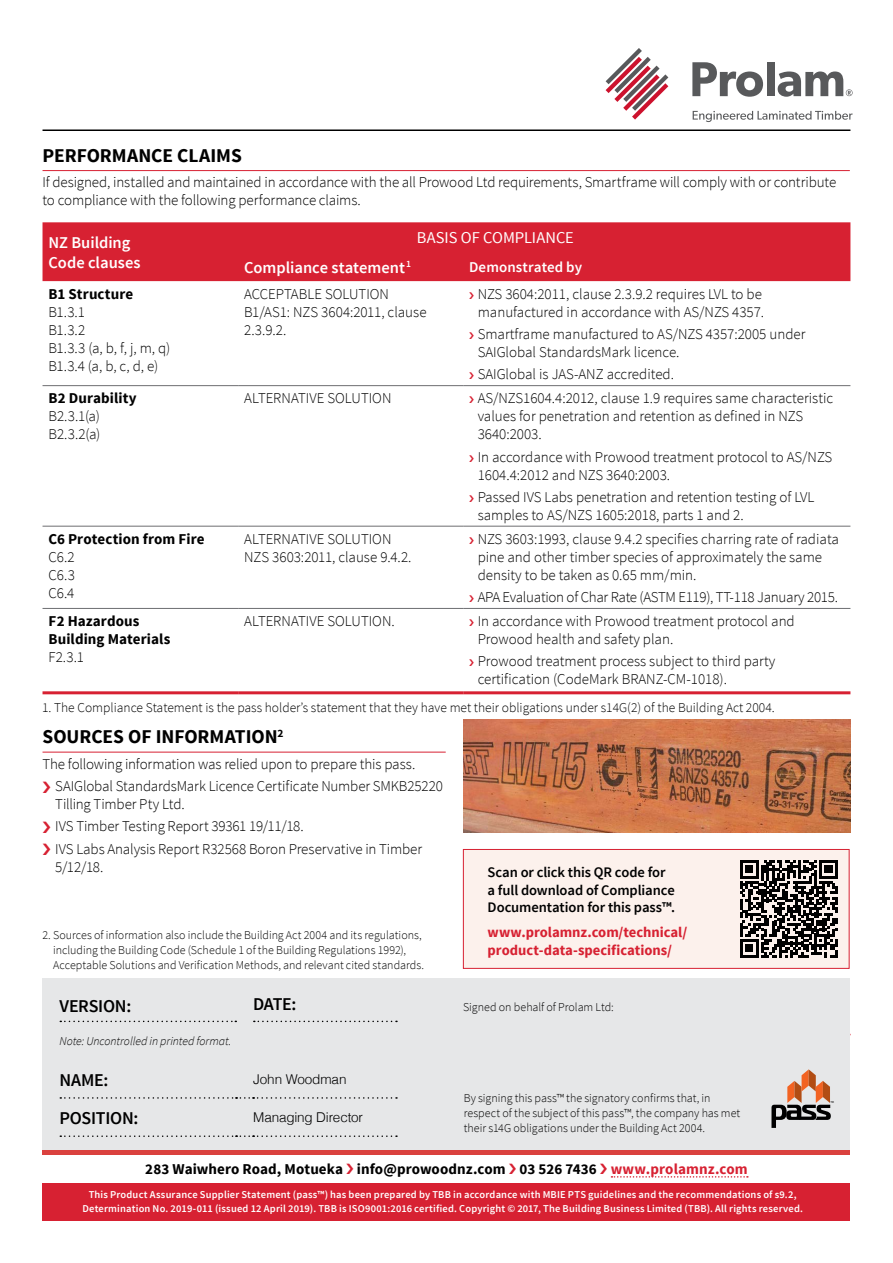
<style>
.page{position:relative;width:893px;height:1263px;background:#fff}
.page>*{position:absolute;margin:0;border:0;box-sizing:border-box;transform-origin:0 0}
.Product_head_13_15{font:700 19.5px "Source Sans Pro";color:#000}
.Building___Location{font:600 18px "Source Sans Pro";letter-spacing:-.015em;color:#000}
.Table_Head_white_11{font:600 16.5px/19.5px "Source Sans Pro";color:#fff}
.Table_Head_White_Bol{font:16.5px "Source Sans Pro";color:#fff}
.Body_text_10_12{font:300 15px/18px "Source Sans Pro";color:#000}
.Table_Text{font:300 15px/18px "Source Sans Pro";color:#000}
.Table_Text_Bold_10_1{font:700 15px/18px "Source Sans Pro";letter-spacing:.005em;color:#000}
.Body_text_10_12-2{font:300 15px "Source Sans Pro";letter-spacing:-.02em;color:#000}
.Table_Head_white_11-2{font:600 15px "Source Sans Pro";letter-spacing:.005em;color:#fff}
.Body_Bold_No_space{font:600 14.55px/17.5px "Source Sans Pro";letter-spacing:-.005em;color:#000}
.Body_text{font:700 14.55px/17.5px "Source Sans Pro";letter-spacing:-.005em;color:#d72132}
.T_Cs_8_10{font:300 13.5px "Source Sans Pro";color:#000}
.Form_Helvetica{font:300 13.5px "Helvetica";letter-spacing:-.01em;color:#000}
.T_Cs_8_10-2{font:300 12px/15px "Source Sans Pro";color:#000}
.T_Cs_8_10-3{font:italic 300 12px "Source Sans Pro";letter-spacing:-.005em;color:#000}
.Footer_Text_White_7{font:600 10.5px/13.5px "Source Sans Pro";letter-spacing:.015em;color:#fff;text-align:center}
.t1{font:5.55px "Myriad Pro";color:#000}
.s1{color:#d72132}
</style>
<div class="page">
<hr style="left:43px;top:170px;width:807px;height:1px;background:#d72132">
<hr style="left:43px;top:752px;width:403px;height:1px;background:#d72132">
<div style="left:43px;top:1150px;width:807px;height:5px;background:#da413e"></div>
<hr style="left:43px;top:129px;width:807px;height:2px;background:#000">
<div style="left:43px;top:222px;width:807px;height:59px;background:#d72132"></div>
<hr style="left:43px;top:385px;width:195px;height:1px;background:#6d6e71">
<hr style="left:238px;top:385px;width:225px;height:1px;background:#6d6e71">
<hr style="left:463px;top:385px;width:387px;height:1px;background:#6d6e71">
<hr style="left:43px;top:526px;width:195px;height:1px;background:#6d6e71">
<hr style="left:238px;top:526px;width:225px;height:1px;background:#6d6e71">
<hr style="left:463px;top:526px;width:387px;height:1px;background:#6d6e71">
<hr style="left:43px;top:608px;width:195px;height:1px;background:#6d6e71">
<hr style="left:238px;top:608px;width:225px;height:1px;background:#6d6e71">
<hr style="left:463px;top:608px;width:387px;height:1px;background:#6d6e71">
<hr style="left:43px;top:691px;width:195px;height:3px;background:#d72132">
<hr style="left:238px;top:691px;width:225px;height:3px;background:#d72132">
<hr style="left:463px;top:691px;width:387px;height:3px;background:#d72132">
<div style="left:43px;top:978px;width:807px;height:172px;background:#e6e7e8"></div>
<svg style="left:60px;top:1097px;width:337px;height:2px"></svg>
<svg style="left:60px;top:1021px;width:176px;height:1px"></svg>
<svg style="left:254px;top:1021px;width:143px;height:1px"></svg>
<svg style="left:60px;top:1135px;width:337px;height:2px"></svg>
<svg style="left:771px;top:1069px;width:60px;height:59px"></svg>
<div style="left:43px;top:1182px;width:807px;height:38px;background:#d72132"></div>
<svg style="left:693px;top:111px;width:159px;height:11px"></svg>
<svg style="left:606px;top:48px;width:62px;height:72px"></svg>
<svg style="left:692px;top:62px;width:71px;height:35px"></svg>
<div style="left:767px;top:62px;width:7px;height:34px;background:#58595b"></div>
<svg style="left:778px;top:71px;width:75px;height:26px"></svg>
<div style="left:463px;top:849px;width:386px;height:119px;background:#fcf1ec;border:1px solid #d72132"></div>
<svg style="left:740px;top:860px;width:98px;height:98px"></svg>
<img style="left:464px;top:719px;width:387px;height:113px">
<svg style="left:610px;top:1176px;width:138px;height:1px"></svg>
<p class="Product_head_13_15" style="left:43px;top:143px;width:201px">PERFORMANCE CLAIMS</p>
<p class="Body_text_10_12" style="left:43px;top:173px;width:795px">If designed, installed and maintained in accordance with the all Prowood Ltd requirements, Smartframe will comply with or contribute to compliance with the following performance claims.</p>
<p class="Table_Head_white_11" style="left:49px;top:233px;width:94px">NZ Building<br>Code clauses</p>
<p class="Table_Head_White_Bol" style="left:417px;top:227px;width:158px">BASIS OF COMPLIANCE</p>
<p class="Table_Head_white_11" style="left:244px;top:258px;width:169px">Compliance statement <sup>1</sup></p>
<p class="Table_Head_white_11-2" style="left:469px;top:258px;width:114px">Demonstrated by</p>
<p class="Table_Text_Bold_10_1" style="left:49px;top:285px;width:86px">B1 Structure</p>
<p class="Table_Text" style="left:49px;top:303px;width:123px">B1.3.1<br>B1.3.2<br>B1.3.3 (a, b, f, j, m, q)<br>B1.3.4 (a, b, c, d, e)</p>
<p class="Table_Text_Bold_10_1" style="left:49px;top:390px;width:90px">B2 Durability</p>
<p class="Table_Text" style="left:49px;top:407px;width:53px">B2.3.1(a)<br>B2.3.2(a)</p>
<p class="Table_Text_Bold_10_1" style="left:49px;top:530px;width:157px">C6 Protection from Fire</p>
<p class="Table_Text" style="left:49px;top:548px;width:28px;text-align:justify">C6.2<br>C6.3<br>C6.4</p>
<p class="Table_Text" style="left:244px;top:285px;width:184px">ACCEPTABLE SOLUTION<br>B1/AS1: NZS 3604:2011, clause<br>2.3.9.2.</p>
<p class="Body_text_10_12" style="left:478px;top:285px;width:288px">NZS 3604:2011, clause 2.3.9.2 requires LVL to be manufactured in accordance with AS/NZS 4357.</p>
<p class="Body_text_10_12" style="left:478px;top:325px;width:329px">Smartframe manufactured to AS/NZS 4357:2005 under<br>SAIGlobal StandardsMark licence.</p>
<p class="Body_text_10_12" style="left:478px;top:365px;width:198px">SAIGlobal is JAS-ANZ accredited.</p>
<p class="Table_Text" style="left:244px;top:389px;width:149px">ALTERNATIVE SOLUTION</p>
<p class="Body_text_10_12" style="left:478px;top:389px;width:357px">AS/NZS1604.4:2012, clause 1.9 requires same characteristic values for penetration and retention as defined in NZS<br>3640:2003.</p>
<p class="Body_text_10_12" style="left:478px;top:448px;width:356px">In accordance with Prowood treatment protocol to AS/NZS<br>1604.4:2012 and NZS 3640:2003.</p>
<p class="Body_text_10_12" style="left:478px;top:488px;width:338px">Passed IVS Labs penetration and retention testing of LVL samples to AS/NZS 1605:2018, parts 1 and 2.</p>
<p class="Table_Text" style="left:244px;top:530px;width:169px">ALTERNATIVE SOLUTION<br>NZS 3603:2011, clause 9.4.2.</p>
<p class="Body_text_10_12" style="left:478px;top:530px;width:363px">NZS 3603:1993, clause 9.4.2 specifies charring rate of radiata pine and other timber species of approximately the same density to be taken as 0.65 mm/min.</p>
<p class="Body_text_10_12-2" style="left:478px;top:588px;width:362px">APA Evaluation of Char Rate (ASTM E119), TT-118 January 2015.</p>
<p class="Table_Text" style="left:244px;top:612px;width:152px">ALTERNATIVE SOLUTION.</p>
<p class="Body_text_10_12" style="left:478px;top:612px;width:319px">In accordance with Prowood treatment protocol and<br>Prowood health and safety plan.</p>
<p class="Body_text_10_12" style="left:478px;top:652px;width:299px">Prowood treatment process subject to third party certification (CodeMark BRANZ-CM-1018).</p>
<p class="T_Cs_8_10" style="left:42px;top:699px;width:734px">1. The Compliance Statement is the pass holder’s statement that they have met their obligations under s14G(2) of the Building Act 2004.</p>
<p class="Table_Text_Bold_10_1" style="left:49px;top:613px;width:123px">F2 Hazardous<br>Building Materials</p>
<p class="Table_Text" style="left:49px;top:648px;width:37px">F2.3.1</p>
<p class="Product_head_13_15" style="left:43px;top:724px;width:243px">SOURCES OF INFORMATION<sup>2</sup></p>
<p class="Body_text_10_12" style="left:43px;top:755px;width:374px">The following information was relied upon to prepare this pass.</p>
<p class="Body_text_10_12" style="left:55px;top:777px;width:389px">SAIGlobal StandardsMark Licence Certificate Number SMKB25220<br>Tilling Timber Pty Ltd.</p>
<p class="Body_text_10_12" style="left:55px;top:817px;width:250px">IVS Timber Testing Report 39361 19/11/18.</p>
<p class="Body_text_10_12" style="left:55px;top:840px;width:368px">IVS Labs Analysis Report R32568 Boron Preservative in Timber<br>5/12/18.</p>
<p class="T_Cs_8_10-2" style="left:53px;top:928px;width:372px;text-indent:-11px">2. Sources of information also include the Building Act 2004 and its regulations, including the Building Code (Schedule 1 of the Building Regulations 1992),<br>Acceptable Solutions and Verification Methods, and relevant cited standards.</p>
<p class="Building___Location" style="left:60px;top:994px;width:73px">VERSION:</p>
<p class="Building___Location" style="left:253px;top:993px;width:45px">DATE:</p>
<p class="T_Cs_8_10-3" style="left:60px;top:1034px;width:173px">Note: Uncontrolled in printed format.</p>
<p class="Building___Location" style="left:60px;top:1068px;width:50px">NAME:</p>
<p class="Form_Helvetica" style="left:253px;top:1067px;width:95px">John Woodman</p>
<p class="Building___Location" style="left:60px;top:1106px;width:80px">POSITION:</p>
<p class="Form_Helvetica" style="left:253px;top:1106px;width:112px">Managing Director</p>
<p class="Body_Bold_No_space" style="left:488px;top:864px;width:189px">Scan or click this QR code for a full download of Compliance<br>Documentation for this pass™.</p>
<p class="Body_text" style="left:488px;top:924px;width:201px">www.prolamnz.com/technical/ product-data-specifications/</p>
<p class="T_Cs_8_10-2" style="left:463px;top:999px;width:152px">Signed on behalf of Prolam Ltd:</p>
<p class="T_Cs_8_10-2" style="left:464px;top:1090px;width:278px">By signing this pass™ the signatory confirms that, in respect of the subject of this pass™, the company has met their s14G obligations under the Building Act 2004.</p>
<p class="Table_Text_Bold_10_1" style="left:145px;top:1160px;width:604px">283 Waiwhero Road, Motueka info@prowoodnz.com 03 526 7436 <span class="s1">www.prolamnz.com</span></p>
<p class="Footer_Text_White_7" style="left:82px;top:1188px;width:722px">This Product Assurance Supplier Statement (pass™) has been prepared by TBB in accordance with MBIE PTS guidelines and the recommendations of s9.2,<br>Determination No. 2019-011 (issued 12 April 2019). TBB is ISO9001:2016 certified. Copyright © 2017, The Building Business Limited (TBB). All rights reserved.</p>
<p class="t1" style="left:830px;top:1100px;width:5px">™</p>
</div>
